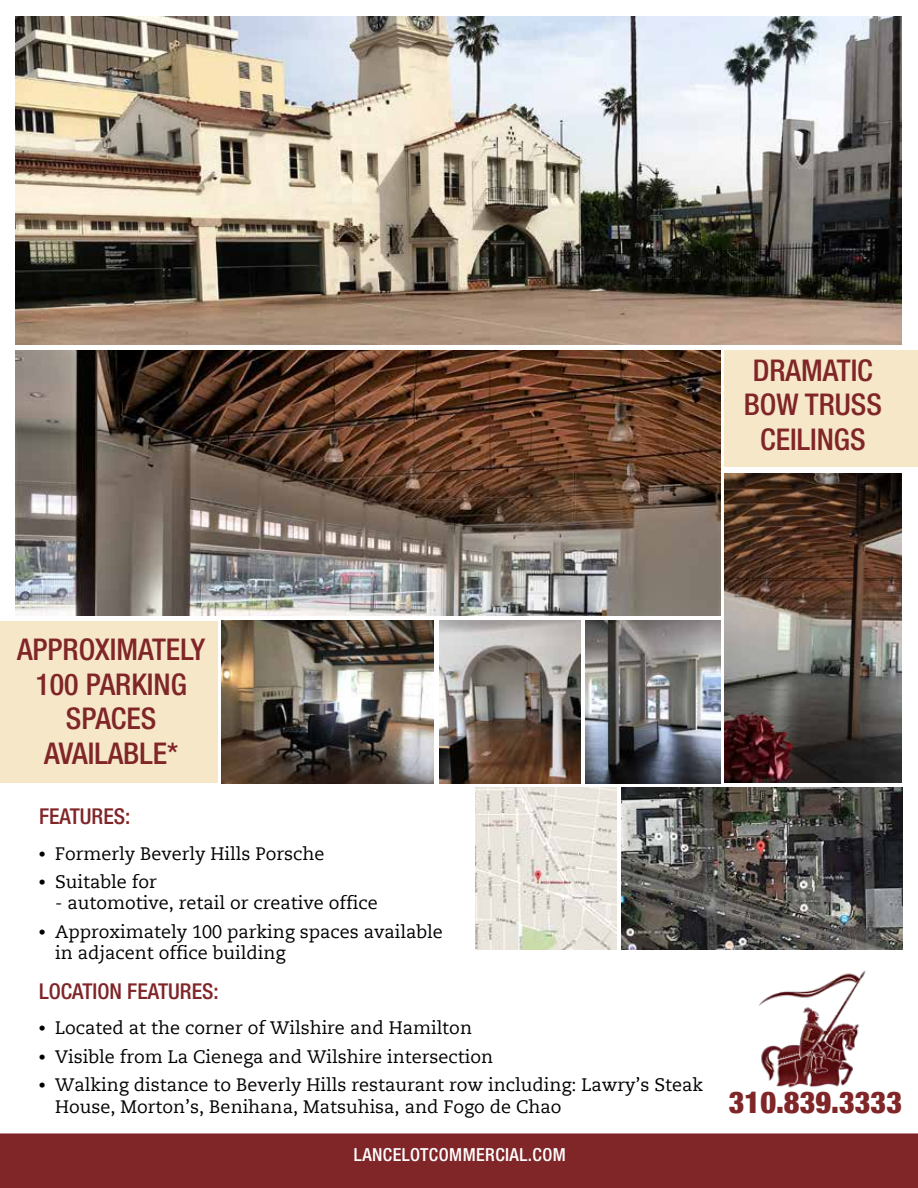
<style>
.page{position:relative;width:918px;height:1188px;background:#fff}
.page>*{position:absolute;margin:0;border:0;box-sizing:border-box;transform-origin:0 0}
.t1{font:900 condensed 30.3px "Helvetica Neue";color:#802528}
.t2{font:500 condensed 30px/34.5px "Helvetica Neue";color:#802528;text-align:center}
.t3{font:500 condensed 21.9px "Helvetica Neue";color:#802528}
.t4{font:18px/21.6px "Caecilia Com 55 Roman";color:#000}
.t5{font:500 condensed 18px "Helvetica Neue";letter-spacing:.025em;color:#fff}
.s1{font-family:"Times"}
</style>
<div class="page">
<div style="left:0;top:1133px;width:918px;height:55px;background:#802528"></div>
<img style="left:758px;top:970px;width:108px;height:118px">
<img style="left:475px;top:788px;width:141px;height:162px">
<img style="left:15px;top:351px;width:705px;height:265px">
<img style="left:725px;top:473px;width:177px;height:310px">
<img style="left:222px;top:621px;width:211px;height:162px">
<img style="left:585px;top:621px;width:135px;height:162px">
<img style="left:439px;top:621px;width:141px;height:162px">
<img style="left:621px;top:788px;width:281px;height:162px">
<div style="left:0;top:622px;width:218px;height:161px;background:#f5e7c8"></div>
<div style="left:725px;top:350px;width:193px;height:116px;background:#f5e7c8"></div>
<img style="left:15px;top:16px;width:887px;height:328px">
<h2 class="t2" style="left:744px;top:353px;width:140px">DRAMATIC<br>BOW TRUSS<br>CEILINGS</h2>
<h2 class="t2" style="left:17px;top:632px;width:190px">APPROXIMATELY<br>100 PARKING<br>SPACES<br>AVAILABLE*</h2>
<p class="t3" style="left:39px;top:804px;width:93px">FEATURES:</p>
<p class="t4" style="left:39px;top:842px;width:287px"><span class="s1">•</span> Formerly Beverly Hills Porsche</p>
<p class="t4" style="left:39px;top:871px;width:119px"><span class="s1">•</span> Suitable for</p>
<p class="t4" style="left:55px;top:892px;width:324px">- automotive, retail or creative office</p>
<p class="t4" style="left:55px;top:921px;width:389px;text-indent:-16px"><span class="s1">•</span> Approximately 100 parking spaces available in adjacent office building</p>
<p class="t3" style="left:39px;top:978px;width:181px">LOCATION FEATURES:</p>
<p class="t4" style="left:39px;top:1017px;width:435px"><span class="s1">•</span> Located at the corner of Wilshire and Hamilton</p>
<p class="t4" style="left:39px;top:1045px;width:456px"><span class="s1">•</span> Visible from La Cienega and Wilshire intersection</p>
<p class="t4" style="left:55px;top:1074px;width:650px;text-indent:-16px"><span class="s1">•</span> Walking distance to Beverly Hills restaurant row including: Lawry’s Steak<br>House, Morton’s, Benihana, Matsuhisa, and Fogo de Chao</p>
<p class="t5" style="left:354px;top:1144px;width:213px">LANCELOTCOMMERCIAL.COM</p>
<h1 class="t1" style="left:729px;top:1078px;width:175px">310.839.3333</h1>
</div>
